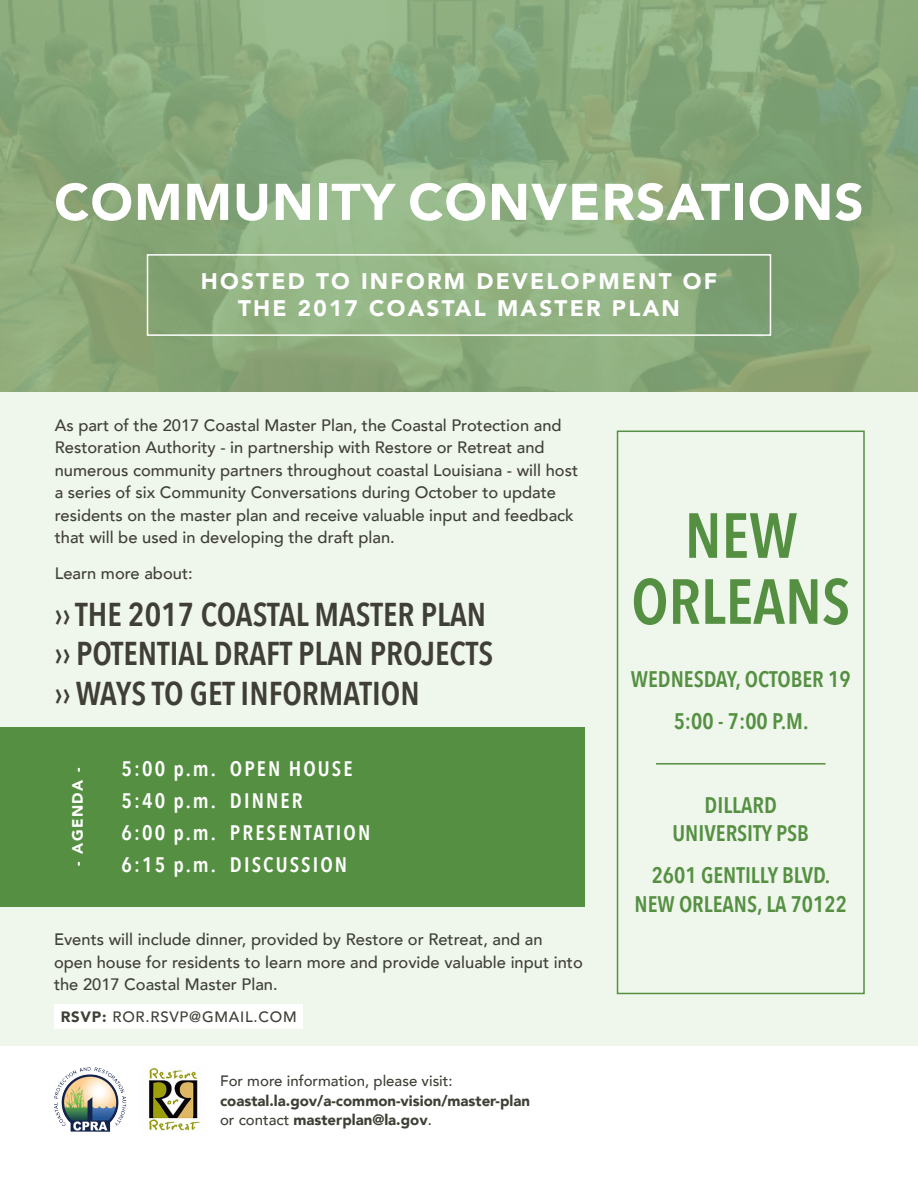
<style>
.page{position:relative;width:918px;height:1188px;background:#fff}
.page>*{position:absolute;margin:0;border:0;box-sizing:border-box;transform-origin:0 0}
.CITY{font:600 63px/66px "Avenir Next Condensed";color:#559042;text-align:center}
.t1{font:900 51px "Avenir";letter-spacing:.025em;color:#fff}
.t2{font:600 33px/39.6px "Avenir Next Condensed";color:#3f3f36}
.CITY_INFO{font:600 22.5px/28.5px "Avenir Next Condensed";color:#559042;text-align:center}
.t3{font:900 22.5px/27px "Avenir";letter-spacing:.1em;color:#fff;text-align:center}
.t4{font:600 21px/32px "Avenir Next Condensed";letter-spacing:.1em;color:#fff}
.t5{font:500 16.5px/22.5px "Avenir";color:#3f3f36}
.t6{font:900 15px/19.5px "Avenir";color:#3f3f36}
.t7{font:500 15px "Avenir";color:#3f3f36}
.t8{font:500 15px "Avenir";letter-spacing:.05em;color:#3f3f36}
.t9{font:900 15px "Avenir";letter-spacing:.1em;color:#fff}
.s1{font-weight:900}
.s2{font-weight:500}
</style>
<div class="page">
<div style="left:0;top:392px;width:918px;height:653px;background:#eff6ec"></div>
<img style="left:0;top:0;width:918px;height:392px">
<div style="left:617px;top:431px;width:248px;height:563px;border:2px solid #559042"></div>
<hr style="left:656px;top:763px;width:170px;height:2px;background:#559042">
<div style="left:0;top:727px;width:585px;height:180px;background:#559042"></div>
<div style="left:54px;top:1004px;width:249px;height:24px;background:#fff"></div>
<img style="left:54px;top:1067px;width:72px;height:65px">
<img style="left:149px;top:1067px;width:51px;height:64px">
<div style="left:147px;top:254px;width:624px;height:82px;border:2px solid #fff"></div>
<h2 class="t1" style="left:54px;top:158px;width:811px">COMMUNITY CONVERSATIONS</h2>
<h3 class="t3" style="left:201px;top:268px;width:518px">HOSTED TO INFORM DEVELOPMENT OF<br>THE 2017 COASTAL MASTER PLAN</h3>
<p class="t5" style="left:55px;top:413px;width:525px">As part of the 2017 Coastal Master Plan, the Coastal Protection and Restoration Authority - in partnership with Restore or Retreat and numerous community partners throughout coastal Louisiana - will host a series of six Community Conversations during October to update residents on the master plan and receive valuable input and feedback that will be used in developing the draft plan.</p>
<p class="t5" style="left:55px;top:562px;width:139px">Learn more about:</p>
<h3 class="t2" style="left:55px;top:593px;width:440px">›› THE 2017 COASTAL MASTER PLAN ›› POTENTIAL DRAFT PLAN PROJECTS ›› WAYS TO GET INFORMATION</h3>
<p class="t9" style="left:65px;top:866px;width:100px;rotate:-90deg">- AGENDA -</p>
<p class="t4" style="left:122px;top:752px;width:250px">5:00 p.m. OPEN HOUSE<br>5:40 p.m. DINNER<br>6:00 p.m. PRESENTATION<br>6:15 p.m. DISCUSSION</p>
<p class="t5" style="left:54px;top:927px;width:530px">Events will include dinner, provided by Restore or Retreat, and an open house for residents to learn more and provide valuable input into the 2017 Coastal Master Plan.</p>
<p class="t8" style="left:61px;top:1003px;width:237px"><span class="s1">RSVP:</span> ROR.RSVP@GMAIL.COM</p>
<p class="t7" style="left:220px;top:1068px;width:234px">For more information, please visit:</p>
<p class="t6" style="left:220px;top:1090px;width:311px">coastal.la.gov/a-common-vision/master-plan <span class="s2">or contact</span> masterplan@la.gov<span class="s2">.</span></p>
<p class="CITY" style="left:631px;top:501px;width:220px">NEW<br>ORLEANS</p>
<p class="CITY_INFO" style="left:631px;top:664px;width:221px">WEDNESDAY, OCTOBER 19</p>
<p class="CITY_INFO" style="left:674px;top:706px;width:136px">5:00 - 7:00 P.M.</p>
<p class="CITY_INFO" style="left:673px;top:790px;width:138px">DILLARD<br>UNIVERSITY PSB</p>
<p class="CITY_INFO" style="left:635px;top:860px;width:214px">2601 GENTILLY BLVD.<br>NEW ORLEANS, LA 70122</p>
</div>
